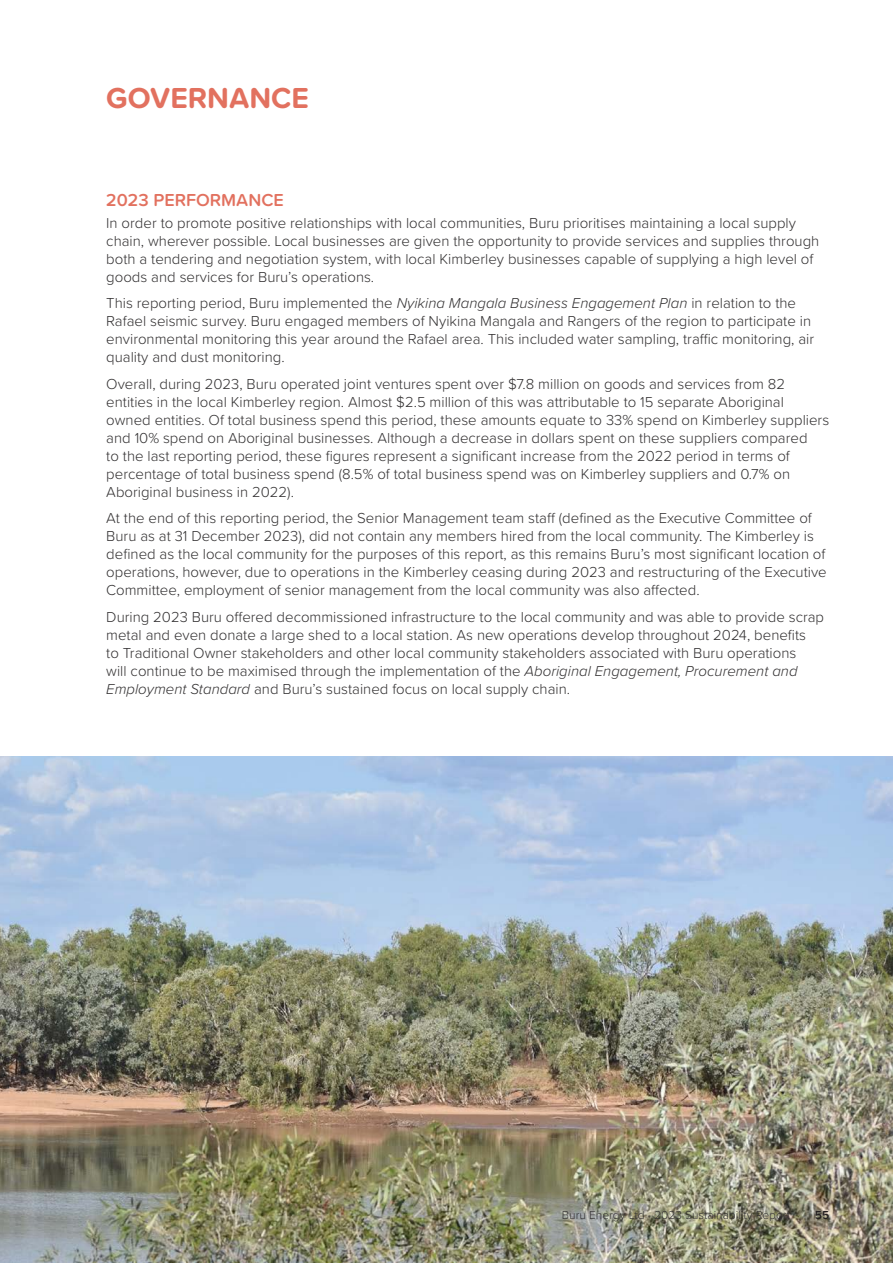
<style>
.page{position:relative;width:893px;height:1263px;background:#fff}
.page>*{position:absolute;margin:0;border:0;box-sizing:border-box;transform-origin:0 0}
.t1{font:700 30px "Proxima Soft";color:#e2715f}
.t2{font:600 18px "Proxima Soft";color:#e2715f}
.t3{font:300 15px/18px "Proxima Soft";color:#312f30}
.t4{font:300 12px "Proxima Soft";color:#312f30}
.t5{font:600 12px "Proxima Soft";color:#231f20}
.s1{font-style:italic}
</style>
<div class="page">
<img style="left:0;top:756px;width:893px;height:507px">
<h1 class="t1" style="left:106px;top:75px;width:204px">GOVERNANCE</h1>
<p class="t2" style="left:106px;top:186px;width:179px">2023 PERFORMANCE</p>
<p class="t3" style="left:106px;top:213px;width:714px">In order to promote positive relationships with local communities, Buru prioritises maintaining a local supply chain, wherever possible. Local businesses are given the opportunity to provide services and supplies through both a tendering and negotiation system, with local Kimberley businesses capable of supplying a high level of goods and services for Buru’s operations.</p>
<p class="t3" style="left:106px;top:293px;width:709px">This reporting period, Buru implemented the <span class="s1">Nyikina Mangala Business Engagement Plan</span> in relation to the Rafael seismic survey. Buru engaged members of Nyikina Mangala and Rangers of the region to participate in environmental monitoring this year around the Rafael area. This included water sampling, traffic monitoring, air quality and dust monitoring.</p>
<p class="t3" style="left:106px;top:374px;width:724px">Overall, during 2023, Buru operated joint ventures spent over $7.8 million on goods and services from 82 entities in the local Kimberley region. Almost $2.5 million of this was attributable to 15 separate Aboriginal owned entities. Of total business spend this period, these amounts equate to 33% spend on Kimberley suppliers and 10% spend on Aboriginal businesses. Although a decrease in dollars spent on these suppliers compared<br>to the last reporting period, these figures represent a significant increase from the 2022 period in terms of percentage of total business spend (8.5% of total business spend was on Kimberley suppliers and 0.7% on Aboriginal business in 2022).</p>
<p class="t3" style="left:106px;top:508px;width:722px">At the end of this reporting period, the Senior Management team staff (defined as the Executive Committee of Buru as at 31 December 2023), did not contain any members hired from the local community. The Kimberley is defined as the local community for the purposes of this report, as this remains Buru’s most significant location of operations, however, due to operations in the Kimberley ceasing during 2023 and restructuring of the Executive Committee, employment of senior management from the local community was also affected.</p>
<p class="t3" style="left:106px;top:607px;width:719px">During 2023 Buru offered decommissioned infrastructure to the local community and was able to provide scrap metal and even donate a large shed to a local station. As new operations develop throughout 2024, benefits<br>to Traditional Owner stakeholders and other local community stakeholders associated with Buru operations<br>will continue to be maximised through the implementation of the <span class="s1">Aboriginal Engagement, Procurement and Employment Standard</span> and Buru’s sustained focus on local supply chain.</p>
<p class="t4" style="left:562px;top:1206px;width:230px">Buru Energy Ltd - 2023 Sustainability Report</p>
<p class="t5" style="left:815px;top:1206px;width:16px">55</p>
</div>
